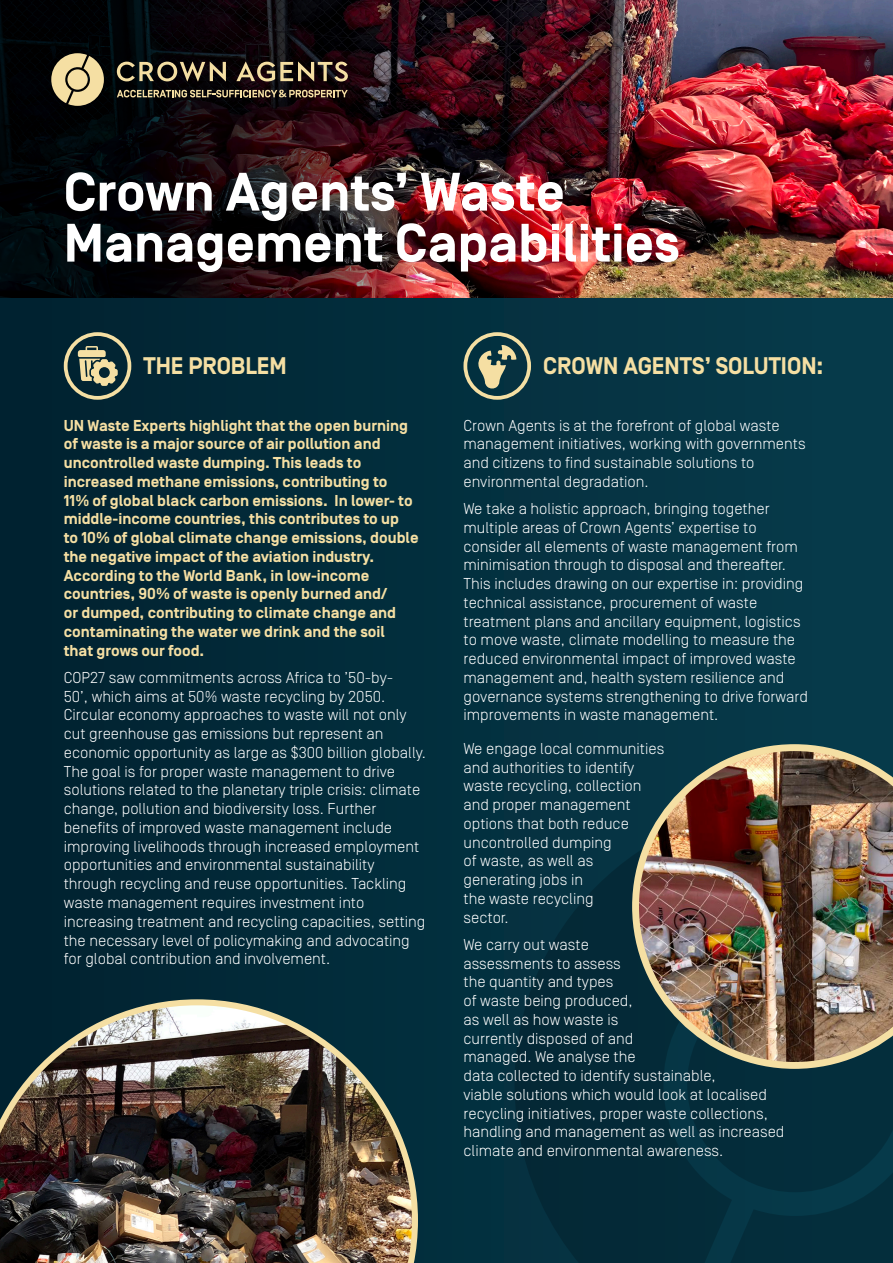
<style>
.page{position:relative;width:893px;height:1263px;background:#fff}
.page>*{position:absolute;margin:0;border:0;box-sizing:border-box;transform-origin:0 0}
.t1{font:700 54px/51px "Simplon BP";color:#fff}
.t2{font:700 24px "Simplon BP";color:#f5dfa3}
.t3{font:300 15.75px/18.8px "Simplon BP";color:#fff}
.t4{font:700 15.75px/18.8px "Simplon BP";color:#f5dfa3}
</style>
<div class="page">
<div style="left:0;top:0;width:893px;height:1263px;background:linear-gradient(to right,#012230,#073c4c)"></div>
<svg style="left:514px;top:804px;width:180px;height:459px;background:#042b3a"></svg>
<svg style="left:694px;top:1192px;width:199px;height:71px;background:#04303e"></svg>
<svg style="left:687px;top:1069px;width:206px;height:123px;background:#042e3c"></svg>
<img style="left:595px;top:0;width:298px;height:298px">
<img style="left:0;top:0;width:595px;height:298px">
<svg style="left:51px;top:53px;width:53px;height:53px;background:#a2946d"></svg>
<div style="left:67px;top:69px;width:21px;height:21px;background:#f5dfa3;border-radius:50%"></div>
<svg style="left:117px;top:62px;width:109px;height:19px;background:#5f5742"></svg>
<svg style="left:236px;top:62px;width:112px;height:20px;background:#625441"></svg>
<svg style="left:117px;top:90px;width:231px;height:7px;background:#7c6e53"></svg>
<div style="left:64px;top:332px;width:67px;height:68px;border:4px solid #f5dfa3;border-radius:50%"></div>
<div style="left:463px;top:332px;width:68px;height:68px;border:4px solid #f5dfa3;border-radius:50%"></div>
<svg style="left:78px;top:346px;width:40px;height:40px;background:#85896f"></svg>
<img style="left:632px;top:744px;width:261px;height:325px">
<img style="left:0;top:999px;width:418px;height:264px">
<svg style="left:477px;top:345px;width:39px;height:44px;background:#697a69"></svg>
<p class="t1" style="left:64px;top:169px;width:618px">Crown Agents’ Waste<br>Management Capabilities</p>
<p class="t2" style="left:144px;top:352px;width:145px">THE PROBLEM</p>
<p class="t2" style="left:543px;top:352px;width:282px">CROWN AGENTS’ SOLUTION:</p>
<p class="t4" style="left:64px;top:416px;width:356px">UN Waste Experts highlight that the open burning of waste is a major source of air pollution and uncontrolled waste dumping. This leads to increased methane emissions, contributing to<br>11% of global black carbon emissions. In lower- to middle-income countries, this contributes to up<br>to 10% of global climate change emissions, double the negative impact of the aviation industry.<br>According to the World Bank, in low-income countries, 90% of waste is openly burned and/<br>or dumped, contributing to climate change and contaminating the water we drink and the soil<br>that grows our food.</p>
<p class="t3" style="left:64px;top:668px;width:364px">COP27 saw commitments across Africa to ’50-by-<br>50’, which aims at 50% waste recycling by 2050.<br>Circular economy approaches to waste will not only cut greenhouse gas emissions but represent an economic opportunity as large as $300 billion globally.<br>The goal is for proper waste management to drive solutions related to the planetary triple crisis: climate change, pollution and biodiversity loss. Further benefits of improved waste management include improving livelihoods through increased employment opportunities and environmental sustainability through recycling and reuse opportunities. Tackling waste management requires investment into increasing treatment and recycling capacities, setting the necessary level of policymaking and advocating for global contribution and involvement.</p>
<p class="t3" style="left:463px;top:416px;width:344px">Crown Agents is at the forefront of global waste management initiatives, working with governments and citizens to find sustainable solutions to environmental degradation.</p>
<p class="t3" style="left:463px;top:499px;width:346px">We take a holistic approach, bringing together multiple areas of Crown Agents’ expertise to consider all elements of waste management from minimisation through to disposal and thereafter.<br>This includes drawing on our expertise in: providing technical assistance, procurement of waste treatment plans and ancillary equipment, logistics to move waste, climate modelling to measure the reduced environmental impact of improved waste management and, health system resilience and governance systems strengthening to drive forward improvements in waste management.</p>
<p class="t3" style="left:463px;top:739px;width:202px">We engage local communities and authorities to identify waste recycling, collection and proper management options that both reduce uncontrolled dumping<br>of waste, as well as generating jobs in<br>the waste recycling<br>sector.</p>
<p class="t3" style="left:463px;top:935px;width:322px">We carry out waste<br>assessments to assess<br>the quantity and types<br>of waste being produced,<br>as well as how waste is<br>currently disposed of and<br>managed. We analyse the<br>data collected to identify sustainable,<br>viable solutions which would look at localised recycling initiatives, proper waste collections, handling and management as well as increased climate and environmental awareness.</p>
</div>
